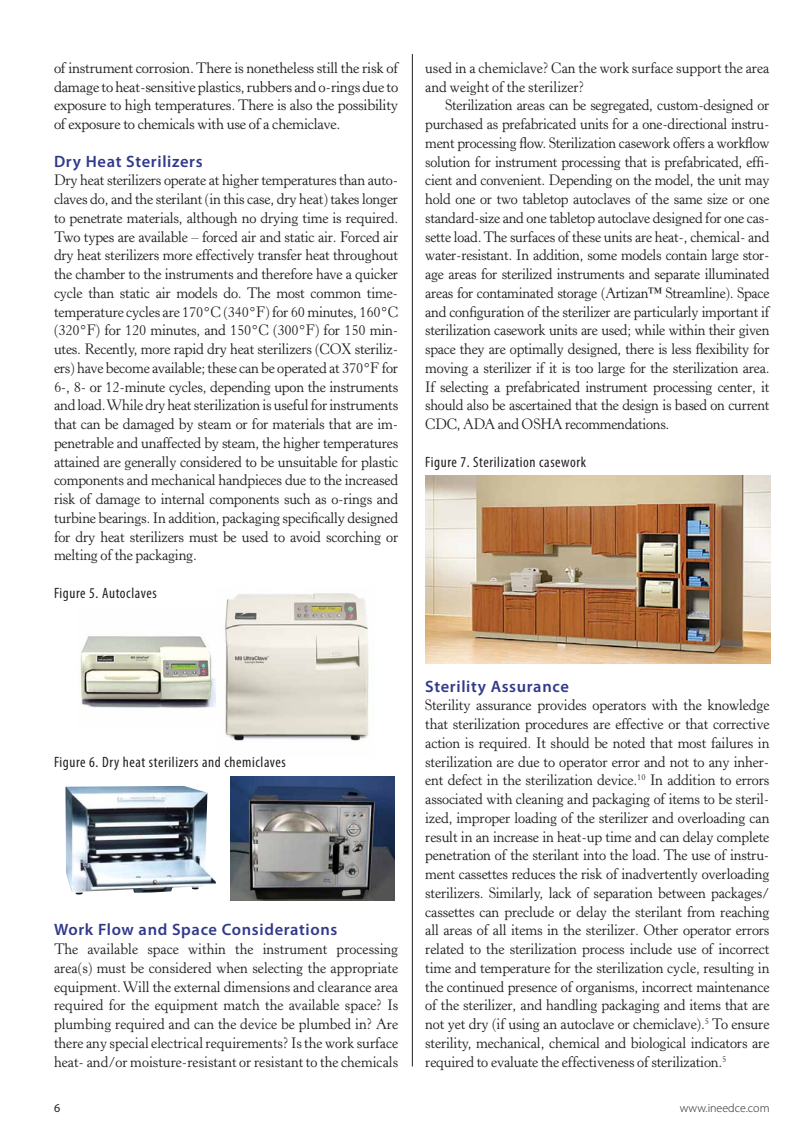
<style>
.page{position:relative;width:810px;height:1134px;background:#fff}
.page>*{position:absolute;margin:0;border:0;box-sizing:border-box;transform-origin:0 0}
.t1{font:600 16.5px "Myriad Pro";letter-spacing:.04em;color:#31398b}
.t2{font:15px/18.8px "Horley Old Style MT Std";letter-spacing:-.01em;color:#231f20;text-align:justify;scale:.96 1}
.t3{font:15px/18.8px "Horley Old Style MT Std";letter-spacing:-.01em;color:#231f20;text-align:justify;scale:.95 1}
.t4{font:15px/18.8px "Horley Old Style MT Std";letter-spacing:-.01em;color:#231f20;text-align:justify}
.t5{font:condensed 15px "Myriad Pro";letter-spacing:.04em;color:#231f20}
.t6{font:300 12px "Myriad Pro";color:#231f20}
.t7{font:12px "Myriad Pro";color:#231f20}
</style>
<div class="page">
<hr style="left:412px;top:54px;width:1px;height:1012px;background:#231f20">
<img style="left:80px;top:636px;width:136px;height:72px">
<img style="left:225px;top:593px;width:144px;height:148px">
<img style="left:65px;top:786px;width:151px;height:109px">
<img style="left:231px;top:777px;width:164px;height:124px">
<img style="left:425px;top:475px;width:346px;height:188px">
<p class="t4" style="left:54px;top:59px;width:346px">of instrument corrosion. There is nonetheless still the risk of damage to heat-sensitive plastics, rubbers and o-rings due to exposure to high temperatures. There is also the possibility of exposure to chemicals with use of a chemiclave.</p>
<p class="t1" style="left:54px;top:150px;width:150px">Dry Heat Sterilizers</p>
<p class="t2" style="left:54px;top:171px;width:360px">Dry heat sterilizers operate at higher temperatures than auto&shy;claves do, and the sterilant (in this case, dry heat) takes longer to penetrate materials, although no drying time is required.<br>Two types are available – forced air and static air. Forced air dry heat sterilizers more effectively transfer heat throughout the chamber to the instruments and therefore have a quicker cycle than static air models do. The most common time&shy;temperature cycles are 170°C (340°F) for 60 minutes, 160°C (320°F) for 120 minutes, and 150°C (300°F) for 150 min&shy;utes. Recently, more rapid dry heat sterilizers (COX steriliz&shy;ers) have become available; these can be operated at 370°F for 6-, 8- or 12-minute cycles, depending upon the instruments and load. While dry heat sterilization is useful for instruments that can be damaged by steam or for materials that are im&shy;penetrable and unaffected by steam, the higher temperatures attained are generally considered to be unsuitable for plastic components and mechanical handpieces due to the increased risk of damage to internal components such as o-rings and turbine bearings. In addition, packaging specifically designed for dry heat sterilizers must be used to avoid scorching or melting of the packaging.</p>
<p class="t5" style="left:54px;top:584px;width:104px">Figure 5. Autoclaves</p>
<p class="t3" style="left:425px;top:59px;width:364px">used in a chemiclave? Can the work surface support the area and weight of the sterilizer?</p>
<p class="t3" style="left:425px;top:96px;width:364px;text-indent:20px">Sterilization areas can be segregated, custom-designed or purchased as prefabricated units for a one-directional instru&shy;ment processing flow. Sterilization casework offers a workflow solution for instrument processing that is prefabricated, effi&shy;cient and convenient. Depending on the model, the unit may hold one or two tabletop autoclaves of the same size or one standard-size and one tabletop autoclave designed for one cas&shy;sette load. The surfaces of these units are heat-, chemical- and water-resistant. In addition, some models contain large stor&shy;age areas for sterilized instruments and separate illuminated areas for contaminated storage (Artizan™ Streamline). Space and configuration of the sterilizer are particularly important if sterilization casework units are used; while within their given space they are optimally designed, there is less flexibility for moving a sterilizer if it is too large for the sterilization area.<br>If selecting a prefabricated instrument processing center, it should also be ascertained that the design is based on current CDC, ADA and OSHA recommendations.</p>
<p class="t5" style="left:425px;top:452px;width:162px">Figure 7. Sterilization casework</p>
<p class="t5" style="left:54px;top:752px;width:233px">Figure 6. Dry heat sterilizers and chemiclaves</p>
<p class="t1" style="left:54px;top:919px;width:285px">Work Flow and Space Considerations</p>
<p class="t3" style="left:54px;top:940px;width:364px">The available space within the instrument processing area(s) must be considered when selecting the appropriate equipment. Will the external dimensions and clearance area required for the equipment match the available space? Is plumbing required and can the device be plumbed in? Are there any special electrical requirements? Is the work surface heat- and/or moisture-resistant or resistant to the chemicals</p>
<p class="t1" style="left:425px;top:675px;width:145px">Sterility Assurance</p>
<p class="t2" style="left:425px;top:696px;width:360px">Sterility assurance provides operators with the knowledge that sterilization procedures are effective or that corrective action is required. It should be noted that most failures in sterilization are due to operator error and not to any inher&shy;ent defect in the sterilization device.<sup>10</sup> In addition to errors associated with cleaning and packaging of items to be steril&shy;ized, improper loading of the sterilizer and overloading can result in an increase in heat-up time and can delay complete penetration of the sterilant into the load. The use of instru&shy;ment cassettes reduces the risk of inadvertently overloading sterilizers. Similarly, lack of separation between packages/ cassettes can preclude or delay the sterilant from reaching all areas of all items in the sterilizer. Other operator errors related to the sterilization process include use of incorrect time and temperature for the sterilization cycle, resulting in the continued presence of organisms, incorrect maintenance of the sterilizer, and handling packaging and items that are not yet dry (if using an autoclave or chemiclave).<sup>5</sup> To ensure sterility, mechanical, chemical and biological indicators are required to evaluate the effectiveness of sterilization.<sup>5</sup></p>
<p class="t7" style="left:54px;top:1100px;width:8px">6</p>
<p class="t6" style="left:680px;top:1100px;width:91px">www.ineedce.com</p>
</div>
